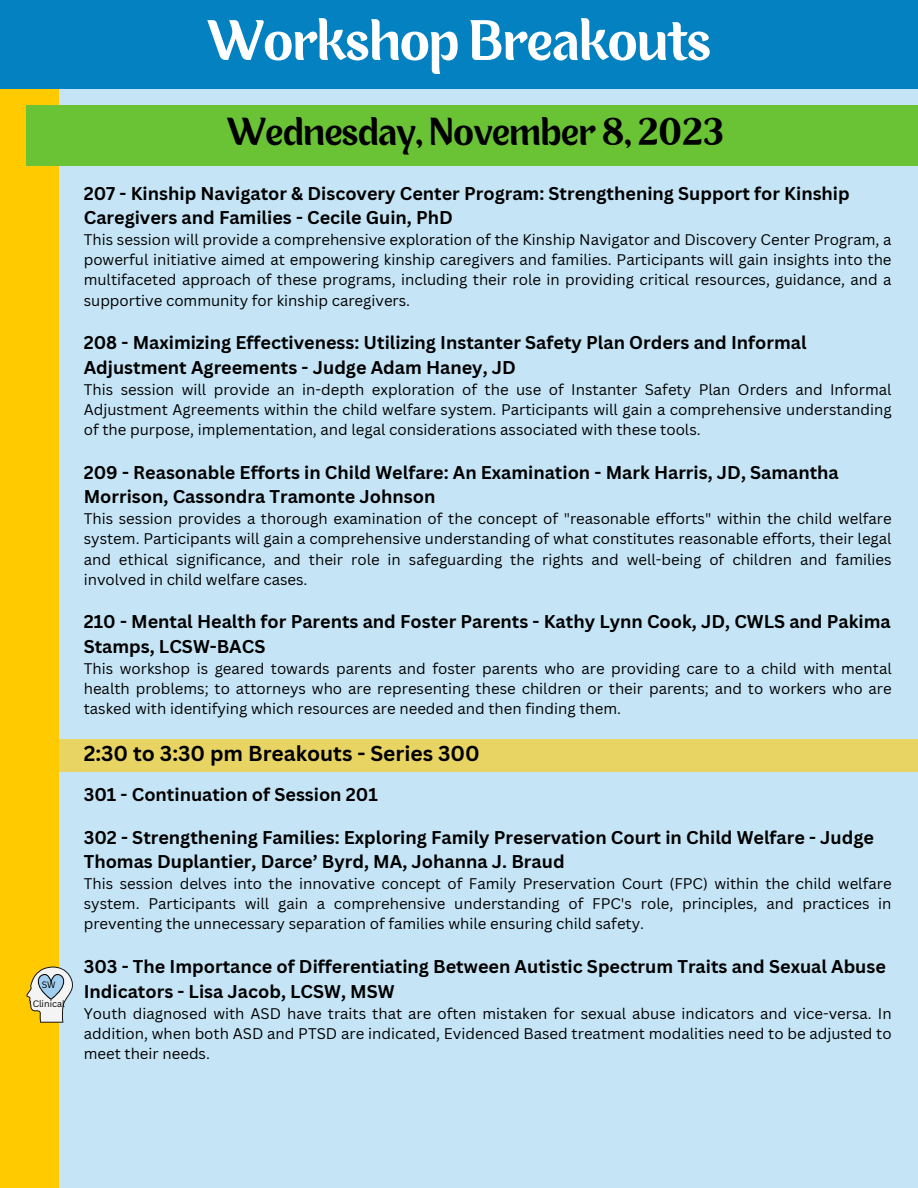
<style>
.page{position:relative;width:918px;height:1188px;background:#fff}
.page>*{position:absolute;margin:0;border:0;box-sizing:border-box;transform-origin:0 0}
.t1{font:52.5px "Para";color:#fff}
.t2{font:36px "Para";color:#000}
.t3{font:700 21px "Canva Sans";color:#000}
.t4{font:700 18px/24.5px "Canva Sans";color:#000}
.t5{font:15px/20.1px "Canva Sans";color:#000;text-align:justify}
.t6{font:9px "Canva Sans";color:#000}
</style>
<div class="page">
<div style="left:47px;top:89px;width:871px;height:1099px;background:#c5e5f6"></div>
<div style="left:0;top:78px;width:59px;height:1110px;background:#ffca00"></div>
<div style="left:26px;top:105px;width:892px;height:61px;background:#6ac335"></div>
<div style="left:0;top:0;width:918px;height:89px;background:#0481c0"></div>
<div style="left:59px;top:739px;width:859px;height:33px;background:#e7d462"></div>
<svg style="left:26px;top:967px;width:47px;height:56px"></svg>
<p class="t6" style="left:42px;top:979px;width:15px">SW</p>
<p class="t6" style="left:33px;top:997px;width:34px">Clinical</p>
<p class="t1" style="left:207px;top:18px;width:505px">Workshop Breakouts</p>
<p class="t2" style="left:227px;top:116px;width:498px">Wednesday, November 8, 2023</p>
<p class="t4" style="left:84px;top:180px;width:768px">207 - Kinship Navigator &amp; Discovery Center Program: Strengthening Support for Kinship<br>Caregivers and Families - Cecile Guin, PhD</p>
<p class="t5" style="left:84px;top:229px;width:809px">This session will provide a comprehensive exploration of the Kinship Navigator and Discovery Center Program, a powerful initiative aimed at empowering kinship caregivers and families. Participants will gain insights into the multifaceted approach of these programs, including their role in providing critical resources, guidance, and a supportive community for kinship caregivers.</p>
<p class="t4" style="left:84px;top:330px;width:724px">208 - Maximizing Effectiveness: Utilizing Instanter Safety Plan Orders and Informal<br>Adjustment Agreements - Judge Adam Haney, JD</p>
<p class="t5" style="left:84px;top:379px;width:809px">This session will provide an in-depth exploration of the use of Instanter Safety Plan Orders and Informal Adjustment Agreements within the child welfare system. Participants will gain a comprehensive understanding of the purpose, implementation, and legal considerations associated with these tools.</p>
<p class="t4" style="left:84px;top:460px;width:757px">209 - Reasonable Efforts in Child Welfare: An Examination - Mark Harris, JD, Samantha<br>Morrison, Cassondra Tramonte Johnson</p>
<p class="t5" style="left:84px;top:508px;width:809px">This session provides a thorough examination of the concept of "reasonable efforts" within the child welfare system. Participants will gain a comprehensive understanding of what constitutes reasonable efforts, their legal and ethical significance, and their role in safeguarding the rights and well-being of children and families involved in child welfare cases.</p>
<p class="t4" style="left:84px;top:609px;width:808px">210 - Mental Health for Parents and Foster Parents - Kathy Lynn Cook, JD, CWLS and Pakima<br>Stamps, LCSW-BACS</p>
<p class="t5" style="left:84px;top:658px;width:810px">This workshop is geared towards parents and foster parents who are providing care to a child with mental health problems; to attorneys who are representing these children or their parents; and to workers who are tasked with identifying which resources are needed and then finding them.</p>
<p class="t3" style="left:84px;top:739px;width:398px">2:30 to 3:30 pm Breakouts - Series 300</p>
<p class="t4" style="left:84px;top:782px;width:296px">301 - Continuation of Session 201</p>
<p class="t4" style="left:84px;top:824px;width:792px">302 - Strengthening Families: Exploring Family Preservation Court in Child Welfare - Judge<br>Thomas Duplantier, Darce’ Byrd, MA, Johanna J. Braud</p>
<p class="t5" style="left:84px;top:873px;width:809px">This session delves into the innovative concept of Family Preservation Court (FPC) within the child welfare system. Participants will gain a comprehensive understanding of FPC's role, principles, and practices in preventing the unnecessary separation of families while ensuring child safety.</p>
<p class="t4" style="left:84px;top:954px;width:804px">303 - The Importance of Differentiating Between Autistic Spectrum Traits and Sexual Abuse<br>Indicators - Lisa Jacob, LCSW, MSW</p>
<p class="t5" style="left:84px;top:1003px;width:809px">Youth diagnosed with ASD have traits that are often mistaken for sexual abuse indicators and vice-versa. In addition, when both ASD and PTSD are indicated, Evidenced Based treatment modalities need to be adjusted to meet their needs.</p>
</div>
